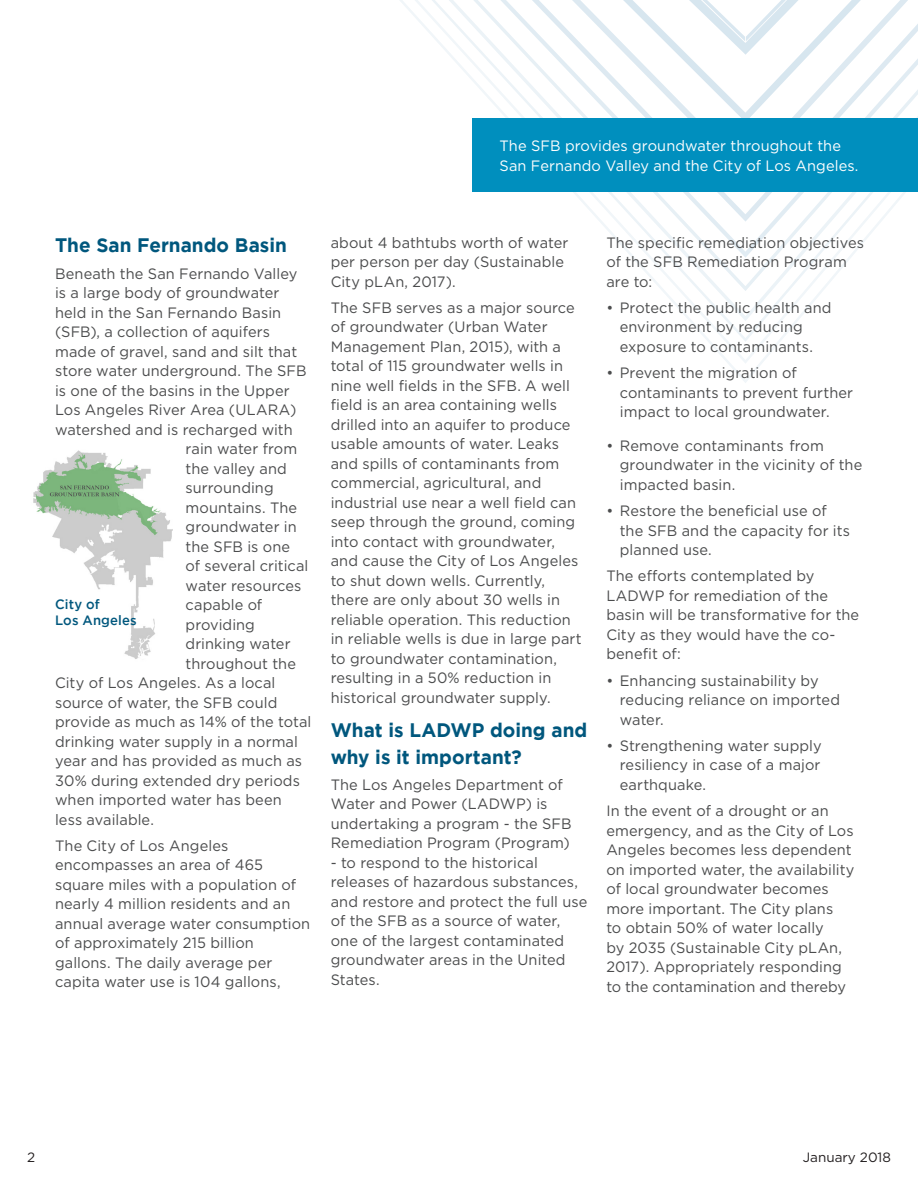
<style>
.page{position:relative;width:918px;height:1188px;background:#fff}
.page>*{position:absolute;margin:0;border:0;box-sizing:border-box;transform-origin:0 0}
.t1{font:700 19.5px/27px "Gotham";color:#00577d}
.t2{font:15px/19.5px "Gotham";letter-spacing:.005em;color:#4b4c4d}
.t3{font:15px/19.5px "Gotham";letter-spacing:.005em;color:#fff}
.t4{font:500 13.5px/16.2px "Gotham";letter-spacing:.01em;color:#00577d}
.t5{font:13.5px "Gotham";color:#231f20}
</style>
<div class="page">
<svg style="left:400px;top:0;width:518px;height:383px"></svg>
<svg style="left:436px;top:0;width:482px;height:55px"></svg>
<img style="left:33px;top:450px;width:139px;height:209px">
<div style="left:472px;top:118px;width:446px;height:74px;background:#008fbe"></div>
<p class="t3" style="left:500px;top:136px;width:361px">The SFB provides groundwater throughout the<br>San Fernando Valley and the City of Los Angeles.</p>
<h1 class="t1" style="left:55px;top:232px;width:233px">The San Fernando Basin</h1>
<p class="t2" style="left:55px;top:263px;width:244px">Beneath the San Fernando Valley</p>
<p class="t2" style="left:55px;top:283px;width:226px">is a large body of groundwater</p>
<p class="t2" style="left:55px;top:302px;width:228px">held in the San Fernando Basin</p>
<p class="t2" style="left:55px;top:322px;width:216px">(SFB), a collection of aquifers</p>
<p class="t2" style="left:55px;top:341px;width:244px">made of gravel, sand and silt that</p>
<p class="t2" style="left:55px;top:361px;width:253px">store water underground. The SFB</p>
<p class="t2" style="left:55px;top:380px;width:236px">is one of the basins in the Upper</p>
<p class="t2" style="left:55px;top:400px;width:243px">Los Angeles River Area (ULARA)</p>
<p class="t2" style="left:55px;top:419px;width:239px">watershed and is recharged with</p>
<p class="t2" style="left:186px;top:439px;width:113px">rain water from</p>
<p class="t2" style="left:186px;top:458px;width:103px">the valley and</p>
<p class="t2" style="left:186px;top:478px;width:90px">surrounding</p>
<p class="t2" style="left:186px;top:497px;width:113px">mountains. The</p>
<p class="t2" style="left:186px;top:517px;width:113px">groundwater in</p>
<p class="t2" style="left:186px;top:536px;width:106px">the SFB is one</p>
<p class="t2" style="left:186px;top:556px;width:124px">of several critical</p>
<p class="t2" style="left:186px;top:575px;width:117px">water resources</p>
<p class="t2" style="left:186px;top:595px;width:78px">capable of</p>
<p class="t2" style="left:186px;top:614px;width:71px">providing</p>
<p class="t2" style="left:186px;top:634px;width:107px">drinking water</p>
<p class="t2" style="left:186px;top:653px;width:112px">throughout the</p>
<p class="t2" style="left:55px;top:673px;width:222px">City of Los Angeles. As a local</p>
<p class="t2" style="left:55px;top:692px;width:224px">source of water, the SFB could</p>
<p class="t2" style="left:55px;top:712px;width:258px">provide as much as 14% of the total</p>
<p class="t2" style="left:55px;top:731px;width:244px">drinking water supply in a normal</p>
<p class="t2" style="left:55px;top:751px;width:249px">year and has provided as much as</p>
<p class="t2" style="left:55px;top:770px;width:246px">30% during extended dry periods</p>
<p class="t2" style="left:55px;top:790px;width:228px">when imported water has been</p>
<p class="t2" style="left:55px;top:809px;width:100px">less available.</p>
<p class="t2" style="left:55px;top:836px;width:257px">The City of Los Angeles encompasses an area of 465 square miles with a population of nearly 4 million residents and an annual average water consumption of approximately 215 billion gallons. The daily average per capita water use is 104 gallons,</p>
<p class="t4" style="left:55px;top:596px;width:83px">City of<br>Los Angeles</p>
<p class="t2" style="left:331px;top:232px;width:239px">about 4 bathtubs worth of water per person per day (Sustainable<br>City pLAn, 2017).</p>
<p class="t2" style="left:331px;top:298px;width:253px">The SFB serves as a major source of groundwater (Urban Water<br>Management Plan, 2015), with a total of 115 groundwater wells in nine well fields in the SFB. A well field is an area containing wells drilled into an aquifer to produce usable amounts of water. Leaks and spills of contaminants from commercial, agricultural, and industrial use near a well field can seep through the ground, coming into contact with groundwater, and cause the City of Los Angeles to shut down wells. Currently, there are only about 30 wells in reliable operation. This reduction in reliable wells is due in large part to groundwater contamination, resulting in a 50% reduction in historical groundwater supply.</p>
<h1 class="t1" style="left:331px;top:716px;width:258px">What is LADWP doing and why is it important?</h1>
<p class="t2" style="left:331px;top:775px;width:242px">The Los Angeles Department of<br>Water and Power (LADWP) is undertaking a program - the SFB<br>Remediation Program (Program)</p>
<p class="t2" style="left:331px;top:853px;width:258px">- to respond to the historical releases of hazardous substances, and restore and protect the full use of the SFB as a source of water, one of the largest contaminated groundwater areas in the United<br>States.</p>
<p class="t2" style="left:606px;top:232px;width:259px">The specific remediation objectives of the SFB Remediation Program are to:</p>
<p class="t2" style="left:620px;top:298px;width:213px;text-indent:-14px">• Protect the public health and environment by reducing exposure to contaminants.</p>
<p class="t2" style="left:620px;top:363px;width:235px;text-indent:-14px">• Prevent the migration of contaminants to prevent further impact to local groundwater.</p>
<p class="t2" style="left:620px;top:436px;width:244px;text-indent:-14px">• Remove contaminants from groundwater in the vicinity of the impacted basin.</p>
<p class="t2" style="left:620px;top:501px;width:232px;text-indent:-14px">• Restore the beneficial use of the SFB and the capacity for its planned use.</p>
<p class="t2" style="left:606px;top:566px;width:254px">The efforts contemplated by<br>LADWP for remediation of the basin will be transformative for the<br>City as they would have the co&shy;benefit of:</p>
<p class="t2" style="left:620px;top:670px;width:222px;text-indent:-14px">• Enhancing sustainability by reducing reliance on imported water.</p>
<p class="t2" style="left:620px;top:736px;width:203px;text-align:justify;text-indent:-14px">• Strengthening water supply resiliency in case of a major earthquake.</p>
<p class="t2" style="left:606px;top:801px;width:250px">In the event of a drought or an emergency, and as the City of Los<br>Angeles becomes less dependent on imported water, the availability of local groundwater becomes more important. The City plans<br>to obtain 50% of water locally<br>by 2035 (Sustainable City pLAn,<br>2017). Appropriately responding to the contamination and thereby</p>
<p class="t5" style="left:27px;top:1148px;width:10px">2</p>
<p class="t5" style="left:803px;top:1148px;width:90px">January 2018</p>
</div>
